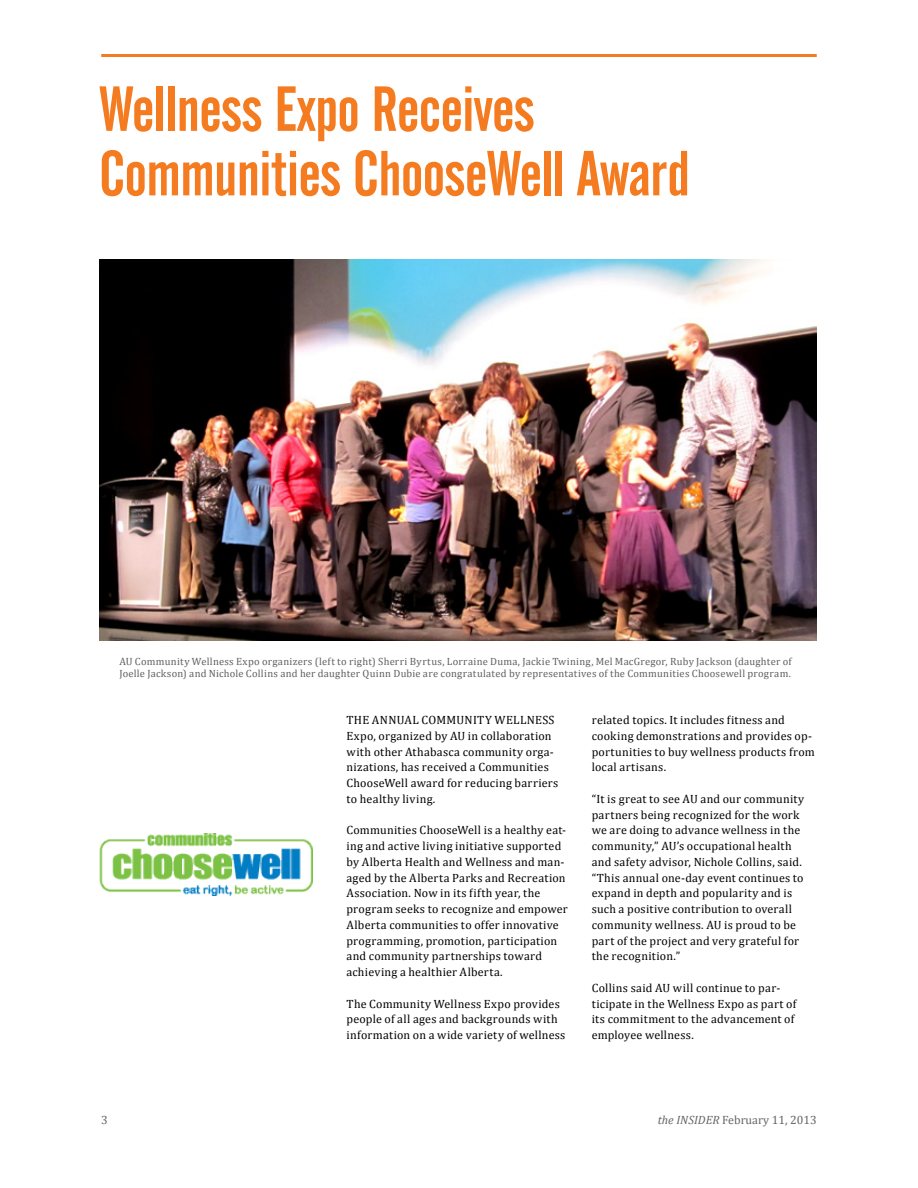
<style>
.page{position:relative;width:918px;height:1188px;background:#fff}
.page>*{position:absolute;margin:0;border:0;box-sizing:border-box;transform-origin:0 0}
.t1{font:63px/64.5px "Alternate Gothic No 2 BT";letter-spacing:-.01em;color:#f47b20}
.t2{font:12px/15.8px "Cambria";letter-spacing:.02em;color:#000}
.t3{font:12px "Cambria";color:#636466}
.t4{font:10.5px/12.6px "Cambria";letter-spacing:.025em;color:#5f6062}
.s1{font-style:italic}
</style>
<div class="page">
<hr style="left:101px;top:54px;width:716px;height:3px;background:#f47b20">
<img style="left:100px;top:834px;width:212px;height:62px">
<img style="left:100px;top:259px;width:716px;height:381px">
<h1 class="t1" style="left:99px;top:78px;width:593px">Wellness Expo Receives<br>Communities ChooseWell Award</h1>
<p class="t4" style="left:119px;top:655px;width:674px">AU Community Wellness Expo organizers (left to right) Sherri Byrtus, Lorraine Duma, Jackie Twining, Mel MacGregor, Ruby Jackson (daughter of<br>Joelle Jackson) and Nichole Collins and her daughter Quinn Dubie are congratulated by representatives of the Communities Choosewell program.</p>
<p class="t2" style="left:346px;top:712px;width:213px">THE ANNUAL COMMUNITY WELLNESS Expo, organized by AU in collaboration with other Athabasca community orga&shy;nizations, has received a Communities ChooseWell award for reducing barriers to healthy living.</p>
<p class="t2" style="left:346px;top:822px;width:223px">Communities ChooseWell is a healthy eat&shy;ing and active living initiative supported by Alberta Health and Wellness and man&shy;aged by the Alberta Parks and Recreation Association. Now in its fifth year, the program seeks to recognize and empower Alberta communities to offer innovative programming, promotion, participation and community partnerships toward achieving a healthier Alberta.</p>
<p class="t2" style="left:346px;top:996px;width:220px">The Community Wellness Expo provides people of all ages and backgrounds with information on a wide variety of wellness</p>
<p class="t2" style="left:592px;top:712px;width:225px">related topics. It includes fitness and cooking demonstrations and provides op&shy;portunities to buy wellness products from local artisans.</p>
<p class="t2" style="left:592px;top:791px;width:214px">“It is great to see AU and our community partners being recognized for the work we are doing to advance wellness in the community,” AU’s occupational health and safety advisor, Nichole Collins, said. “This annual one-day event continues to expand in depth and popularity and is such a positive contribution to overall community wellness. AU is proud to be part of the project and very grateful for the recognition.”</p>
<p class="t2" style="left:592px;top:980px;width:206px">Collins said AU will continue to par&shy;ticipate in the Wellness Expo as part of its commitment to the advancement of employee wellness.</p>
<p class="t3" style="left:101px;top:1113px;width:8px">3</p>
<p class="t3" style="left:658px;top:1113px;width:160px"><span class="s1">the INSIDER</span> February 11, 2013</p>
</div>
